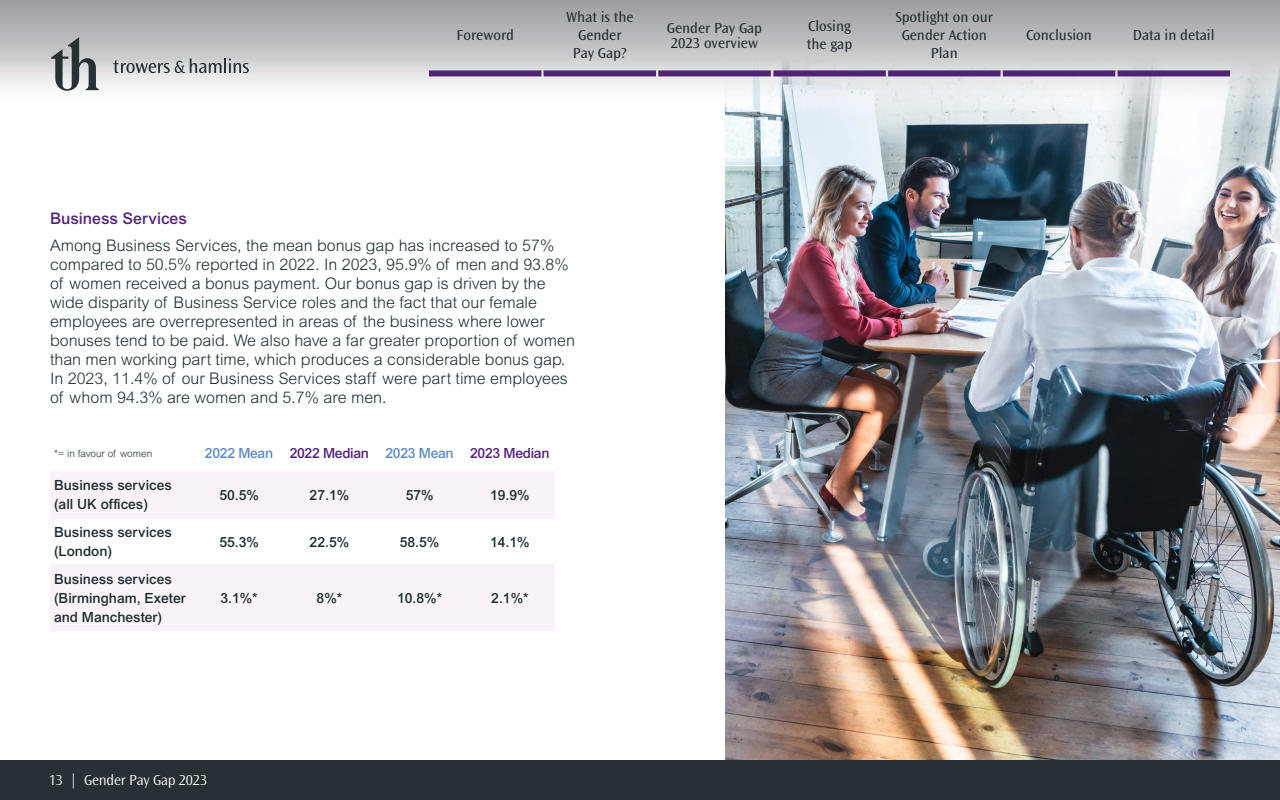
<style>
.page{position:relative;width:1280px;height:800px;background:#fff}
.page>*{position:absolute;margin:0;border:0;box-sizing:border-box;transform-origin:0 0}
.Body{font:300 16px/19px "Arial MT Std";color:#1b2c33}
.Level_3_heading{font:500 16px "Arial MT Std";color:#512178}
.t1{font:15px/18px "Ocean Sans Std";color:#273035;text-align:center}
.t2{font:300 15px "Ocean Sans Std";letter-spacing:-.01em;color:#fff}
.Body-2{font:500 14px/19px "Arial MT Std";color:#1b2c33}
.Body-3{font:500 14px "Arial MT Std";letter-spacing:-.02em;color:#512178}
.Body-4{font:500 14px "Arial MT Std";letter-spacing:-.02em;color:#5f89c6}
.Body-5{font:300 10px "Arial MT Std";color:#1b2c33}
</style>
<div class="page">
<svg style="left:50px;top:471px;width:505px;height:160px;fill:#f9f3f9"></svg>
<div style="left:0;top:760px;width:1280px;height:40px;background:#273035"></div>
<img style="left:725px;top:122px;width:555px;height:638px">
<svg style="left:0;top:0;width:1280px;height:122px"></svg>
<svg style="left:51px;top:37px;width:48px;height:54px;background:#969a9d"></svg>
<svg style="left:113px;top:58px;width:136px;height:15px;background:#a9abae"></svg>
<div style="left:544px;top:70px;width:112px;height:6px;background:#512178"></div>
<div style="left:429px;top:70px;width:112px;height:6px;background:#512178"></div>
<div style="left:658px;top:70px;width:113px;height:6px;background:#512178"></div>
<div style="left:773px;top:70px;width:113px;height:6px;background:#512178"></div>
<div style="left:1003px;top:70px;width:112px;height:6px;background:#512178"></div>
<div style="left:888px;top:70px;width:113px;height:6px;background:#512178"></div>
<div style="left:1118px;top:70px;width:112px;height:6px;background:#512178"></div>
<p class="t1" style="left:566px;top:9px;width:69px">What is the<br>Gender<br>Pay Gap?</p>
<p class="t1" style="left:895px;top:9px;width:99px">Spotlight on our<br>Gender Action<br>Plan</p>
<p class="t1" style="left:456px;top:27px;width:59px">Foreword</p>
<p class="t1" style="left:667px;top:20px;width:97px;line-height:15.5px;text-align:left">Gender Pay Gap<br>2023 overview</p>
<p class="t1" style="left:807px;top:18px;width:47px;text-align:left">Closing the gap</p>
<p class="t1" style="left:1026px;top:27px;width:67px">Conclusion</p>
<p class="t1" style="left:1133px;top:27px;width:83px">Data in detail</p>
<p class="Level_3_heading" style="left:50px;top:209px;width:138px">Business Services</p>
<p class="Body" style="left:50px;top:236px;width:526px">Among Business Services, the mean bonus gap has increased to 57% compared to 50.5% reported in 2022. In 2023, 95.9% of men and 93.8% of women received a bonus payment. Our bonus gap is driven by the wide disparity of Business Service roles and the fact that our female employees are overrepresented in areas of the business where lower bonuses tend to be paid. We also have a far greater proportion of women than men working part time, which produces a considerable bonus gap.<br>In 2023, 11.4% of our Business Services staff were part time employees of whom 94.3% are women and 5.7% are men.</p>
<p class="Body-5" style="left:54px;top:448px;width:100px">*= in favour of women</p>
<p class="Body-4" style="left:205px;top:445px;width:70px">2022 Mean</p>
<p class="Body-3" style="left:290px;top:445px;width:81px">2022 Median</p>
<p class="Body-4" style="left:385px;top:445px;width:70px">2023 Mean</p>
<p class="Body-3" style="left:470px;top:445px;width:81px">2023 Median</p>
<p class="Body-2" style="left:54px;top:476px;width:119px">Business services (all UK offices)</p>
<p class="Body-2" style="left:219px;top:485px;width:41px">50.5%</p>
<p class="Body-2" style="left:310px;top:485px;width:41px">27.1%</p>
<p class="Body-2" style="left:406px;top:485px;width:29px">57%</p>
<p class="Body-2" style="left:490px;top:485px;width:41px">19.9%</p>
<p class="Body-2" style="left:54px;top:523px;width:119px">Business services (London)</p>
<p class="Body-2" style="left:219px;top:532px;width:41px">55.3%</p>
<p class="Body-2" style="left:310px;top:532px;width:41px">22.5%</p>
<p class="Body-2" style="left:400px;top:532px;width:41px">58.5%</p>
<p class="Body-2" style="left:490px;top:532px;width:41px">14.1%</p>
<p class="Body-2" style="left:54px;top:569px;width:133px">Business services (Birmingham, Exeter and Manchester)</p>
<p class="Body-2" style="left:221px;top:588px;width:39px">3.1%*</p>
<p class="Body-2" style="left:317px;top:588px;width:27px">8%*</p>
<p class="Body-2" style="left:397px;top:588px;width:46px">10.8%*</p>
<p class="Body-2" style="left:491px;top:588px;width:39px">2.1%*</p>
<p class="t2" style="left:49px;top:772px;width:160px">13 | Gender Pay Gap 2023</p>
</div>
